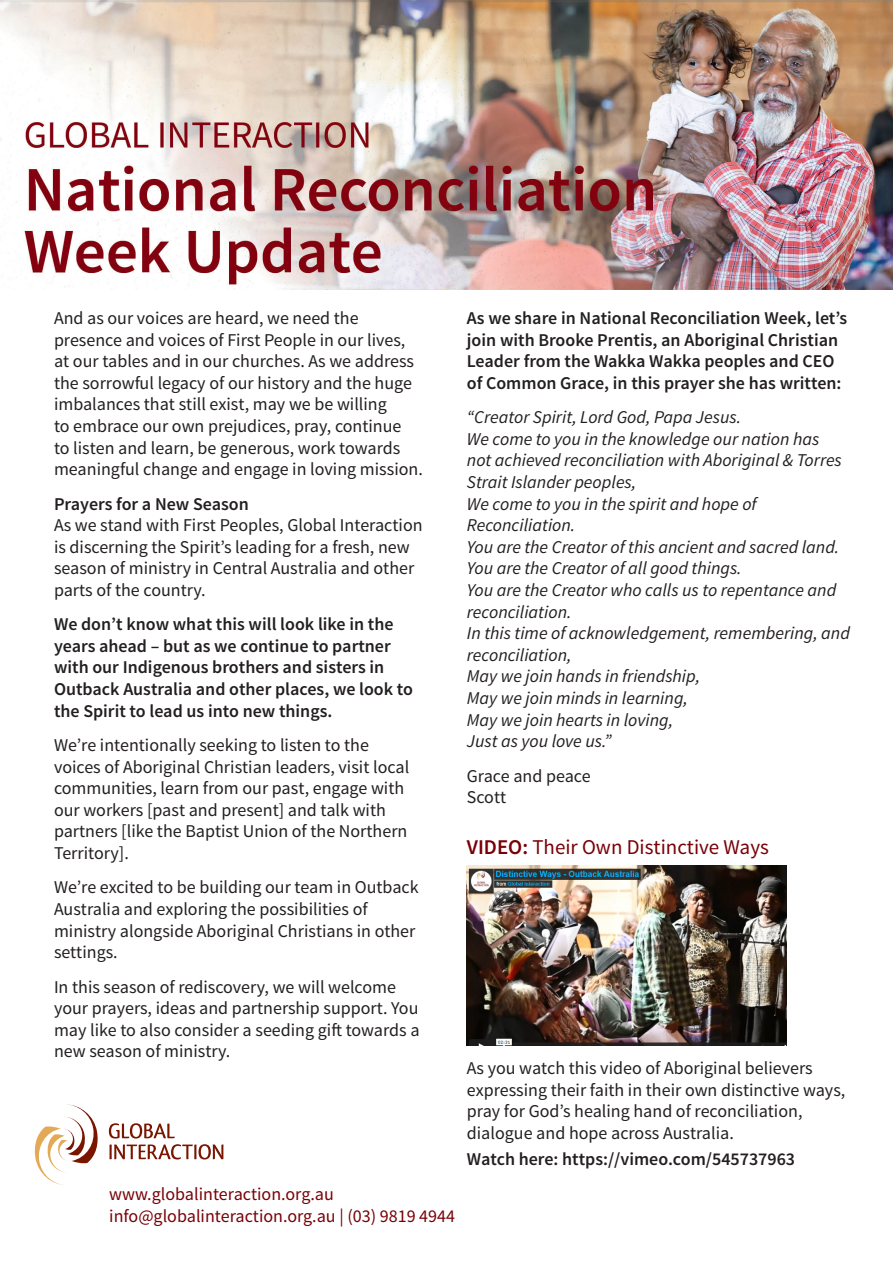
<style>
.page{position:relative;width:893px;height:1263px;background:#fff}
.page>*{position:absolute;margin:0;border:0;box-sizing:border-box;transform-origin:0 0}
.t1{font:21px "Source Sans Pro";color:#780007}
.t2{font:18px/21.6px "Source Sans Pro";color:#231f20}
.t3{font:italic 18px/21.6px "Source Sans Pro";color:#231f20}
.t4{font:600 18px/21.6px "Source Sans Pro";color:#231f20}
.t5{font:18px "Source Sans Pro";color:#780007}
.s1{font-weight:600}
</style>
<div class="page">
<svg style="left:109px;top:1123px;width:66px;height:15px"></svg>
<svg style="left:109px;top:1144px;width:114px;height:15px"></svg>
<svg style="left:35px;top:1104px;width:63px;height:81px"></svg>
<img style="left:0;top:0;width:893px;height:289px">
<img style="left:467px;top:866px;width:320px;height:179px">
<p class="t2" style="left:54px;top:307px;width:370px">And as our voices are heard, we need the presence and voices of First People in our lives, at our tables and in our churches. As we address the sorrowful legacy of our history and the huge imbalances that still exist, may we be willing<br>to embrace our own prejudices, pray, continue<br>to listen and learn, be generous, work towards meaningful change and engage in loving mission.</p>
<p class="t2" style="left:54px;top:493px;width:370px"><span class="s1">Prayers for a New Season<br></span>As we stand with First Peoples, Global Interaction is discerning the Spirit’s leading for a fresh, new season of ministry in Central Australia and other parts of the country.</p>
<p class="t4" style="left:54px;top:614px;width:361px">We don’t know what this will look like in the years ahead – but as we continue to partner with our Indigenous brothers and sisters in Outback Australia and other places, we look to the Spirit to lead us into new things.</p>
<p class="t2" style="left:54px;top:735px;width:357px">We’re intentionally seeking to listen to the voices of Aboriginal Christian leaders, visit local communities, learn from our past, engage with our workers [past and present] and talk with partners [like the Baptist Union of the Northern Territory].</p>
<p class="t2" style="left:54px;top:877px;width:366px">We’re excited to be building our team in Outback Australia and exploring the possibilities of ministry alongside Aboriginal Christians in other settings.</p>
<p class="t2" style="left:54px;top:976px;width:367px">In this season of rediscovery, we will welcome your prayers, ideas and partnership support. You may like to also consider a seeding gift towards a new season of ministry.</p>
<p class="t5" style="left:109px;top:1183px;width:226px">www.globalinteraction.org.au</p>
<p class="t5" style="left:109px;top:1204px;width:347px">info@globalinteraction.org.au | (03) 9819 4944</p>
<p class="t4" style="left:467px;top:308px;width:382px">As we share in National Reconciliation Week, let’s join with Brooke Prentis, an Aboriginal Christian Leader from the Wakka Wakka peoples and CEO of Common Grace, in this prayer she has written:</p>
<p class="t3" style="left:467px;top:406px;width:385px">“Creator Spirit, Lord God, Papa Jesus.<br>We come to you in the knowledge our nation has<br>not achieved reconciliation with Aboriginal &amp; Torres Strait Islander peoples,<br>We come to you in the spirit and hope of Reconciliation.<br>You are the Creator of this ancient and sacred land.<br>You are the Creator of all good things.<br>You are the Creator who calls us to repentance and reconciliation.<br>In this time of acknowledgement, remembering, and reconciliation,<br>May we join hands in friendship,<br>May we join minds in learning,<br>May we join hearts in loving,<br>Just as you love us.”</p>
<p class="t2" style="left:467px;top:765px;width:125px">Grace and peace<br>Scott</p>
<p class="t1" style="left:467px;top:834px;width:304px"><span class="s1">VIDEO:</span> Their Own Distinctive Ways</p>
<p class="t2" style="left:467px;top:1058px;width:380px">As you watch this video of Aboriginal believers expressing their faith in their own distinctive ways, pray for God’s healing hand of reconciliation, dialogue and hope across Australia.</p>
<p class="t4" style="left:467px;top:1148px;width:330px">Watch here: https://vimeo.com/545737963</p>
</div>
